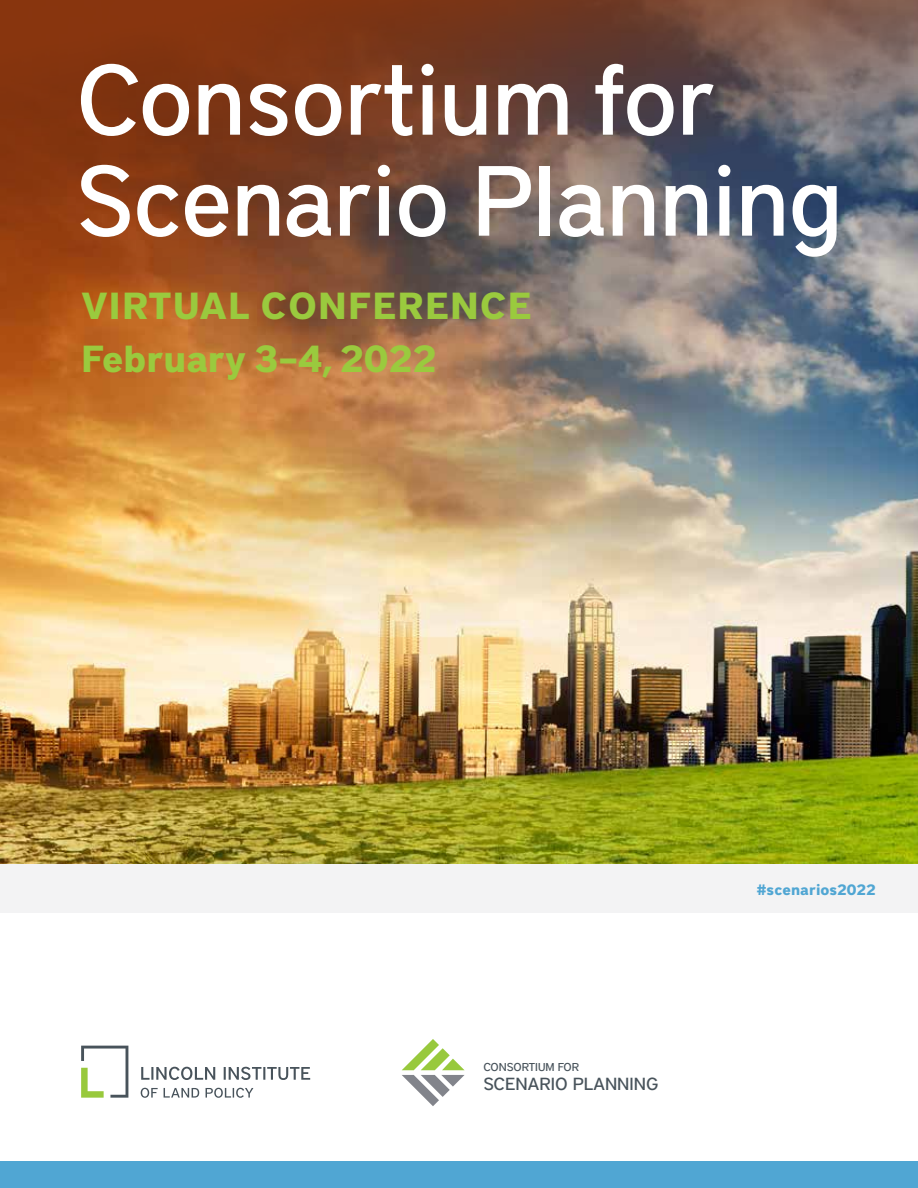
<style>
.page{position:relative;width:918px;height:1188px;background:#fff}
.page>*{position:absolute;margin:0;border:0;box-sizing:border-box;transform-origin:0 0}
.t1{font:500 99px/100.9px "District Pro";letter-spacing:-.01em;color:#fff}
.t2{font:700 37.5px/52.5px "District Pro";letter-spacing:.03em;color:#9aca3e}
.t3{font:500 17.4px "District";color:#48535b}
.t4{font:700 15px "District Pro";letter-spacing:.005em;color:#50a6d3}
.t5{font:500 11.4px "District";color:#48535b}
</style>
<div class="page">
<div style="left:0;top:864px;width:918px;height:49px;background:#f3f3f4"></div>
<img style="left:0;top:0;width:918px;height:864px">
<div style="left:0;top:1161px;width:918px;height:27px;background:#50a6d3"></div>
<svg style="left:141px;top:1067px;width:74px;height:13px"></svg>
<svg style="left:224px;top:1067px;width:86px;height:13px"></svg>
<svg style="left:141px;top:1088px;width:17px;height:10px"></svg>
<svg style="left:164px;top:1088px;width:35px;height:10px"></svg>
<svg style="left:206px;top:1088px;width:47px;height:10px"></svg>
<svg style="left:81px;top:1046px;width:47px;height:52px"></svg>
<svg style="left:402px;top:1039px;width:63px;height:67px"></svg>
<h1 class="t1" style="left:76px;top:45px;width:768px">Consortium for<br>Scenario Planning</h1>
<p class="t2" style="left:81px;top:278px;width:452px">VIRTUAL CONFERENCE<br>February 3–4, 2022</p>
<p class="t5" style="left:483px;top:1060px;width:97px">CONSORTIUM FOR</p>
<p class="t3" style="left:483px;top:1074px;width:177px">SCENARIO PLANNING</p>
<p class="t4" style="left:757px;top:879px;width:121px">#scenarios2022</p>
</div>
